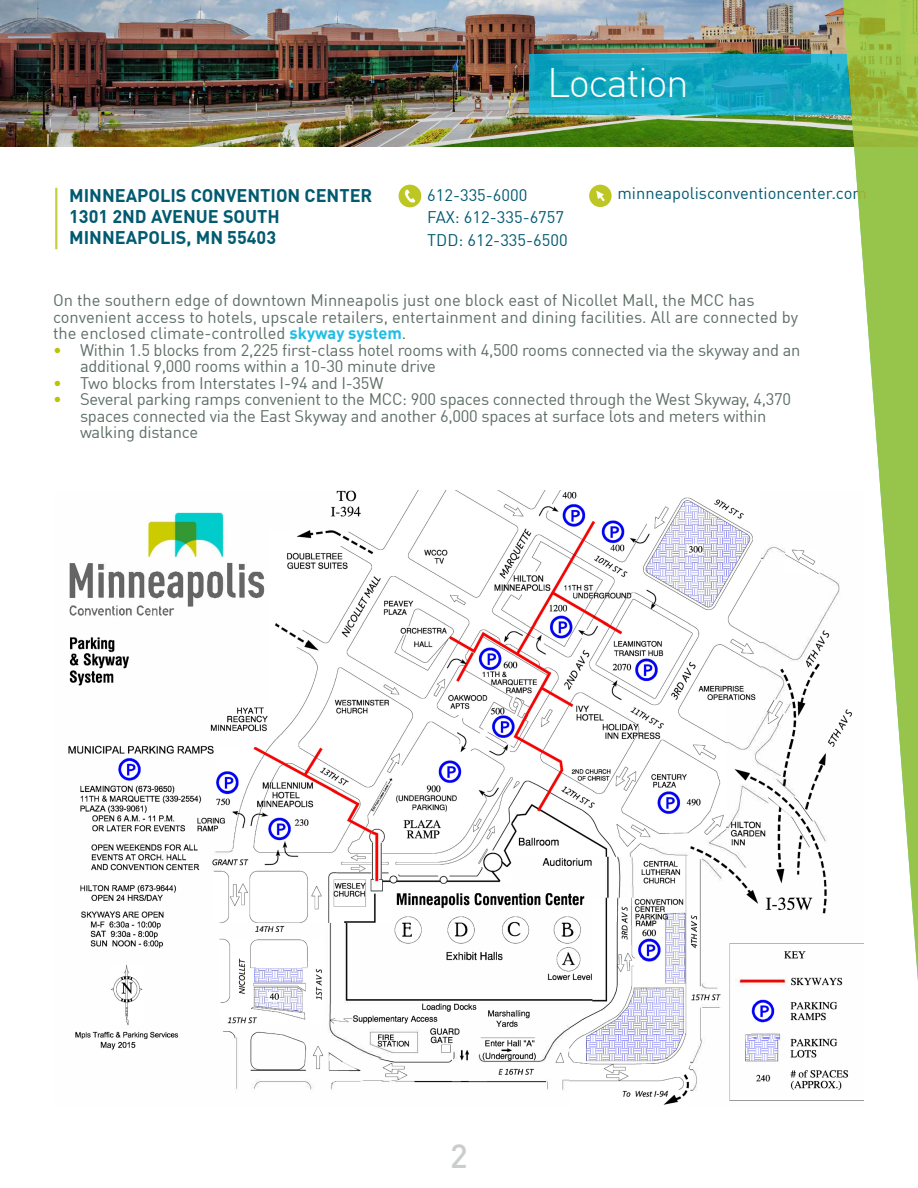
<style>
.page{position:relative;width:918px;height:1188px;background:#fff}
.page>*{position:absolute;margin:0;border:0;box-sizing:border-box;transform-origin:0 0}
.Chapter_Titles{font:300 40.5px "DIN Offc Pro";letter-spacing:-.04em;color:#fff}
.t1{font:500 33px "DIN Offc Pro";color:#cbccce}
.t2{font:700 18px "DIN Offc Pro";color:#005a70}
.Body_Text{font:16.5px/16.5px "DIN Offc Pro";letter-spacing:-.015em;color:#5d6e65}
.t3{font:16.5px "DIN Offc Pro";color:#005a70}
.s1{font-weight:700;color:#20bde4}
.s2{color:#bac405}
</style>
<div class="page">
<img style="left:0;top:0;width:833px;height:146px">
<img style="left:68px;top:490px;width:765px;height:615px">
<svg style="left:529px;top:54px;width:304px;height:61px;background:#16a8c1"></svg>
<svg style="left:589px;top:185px;width:23px;height:22px"></svg>
<svg style="left:399px;top:185px;width:22px;height:22px"></svg>
<hr style="left:55px;top:188px;width:2px;height:61px;background:#bac405">
<svg style="left:833px;top:0;width:85px;height:1101px"></svg>
<p class="t2" style="left:69px;top:180px;width:305px">MINNEAPOLIS CONVENTION CENTER</p>
<p class="t2" style="left:69px;top:201px;width:212px">1301 2ND AVENUE SOUTH</p>
<p class="t2" style="left:69px;top:222px;width:209px">MINNEAPOLIS, MN 55403</p>
<p class="Chapter_Titles" style="left:547px;top:51px;width:143px">Location</p>
<p class="t3" style="left:427px;top:182px;width:102px">612-335-6000</p>
<p class="t3" style="left:427px;top:204px;width:138px">FAX: 612-335-6757</p>
<p class="t3" style="left:427px;top:227px;width:142px">TDD: 612-335-6500</p>
<p class="t3" style="left:617px;top:180px;width:251px">minneapolisconventioncenter.com</p>
<p class="Body_Text" style="left:53px;top:291px;width:747px">On the southern edge of downtown Minneapolis just one block east of Nicollet Mall, the MCC has convenient access to hotels, upscale retailers, entertainment and dining facilities. All are connected by the enclosed climate-controlled <span class="s1">skyway system</span>.</p>
<p class="Body_Text" style="left:80px;top:340px;width:722px;text-indent:-27px"><span class="s2">•</span> Within 1.5 blocks from 2,225 first-class hotel rooms with 4,500 rooms connected via the skyway and an additional 9,000 rooms within a 10-30 minute drive</p>
<p class="Body_Text" style="left:53px;top:373px;width:332px"><span class="s2">•</span> Two blocks from Interstates I-94 and I-35W</p>
<p class="Body_Text" style="left:80px;top:390px;width:713px;text-indent:-27px"><span class="s2">•</span> Several parking ramps convenient to the MCC: 900 spaces connected through the West Skyway, 4,370 spaces connected via the East Skyway and another 6,000 spaces at surface lots and meters within walking distance</p>
<h2 class="t1" style="left:450px;top:1129px;width:19px">2</h2>
</div>
